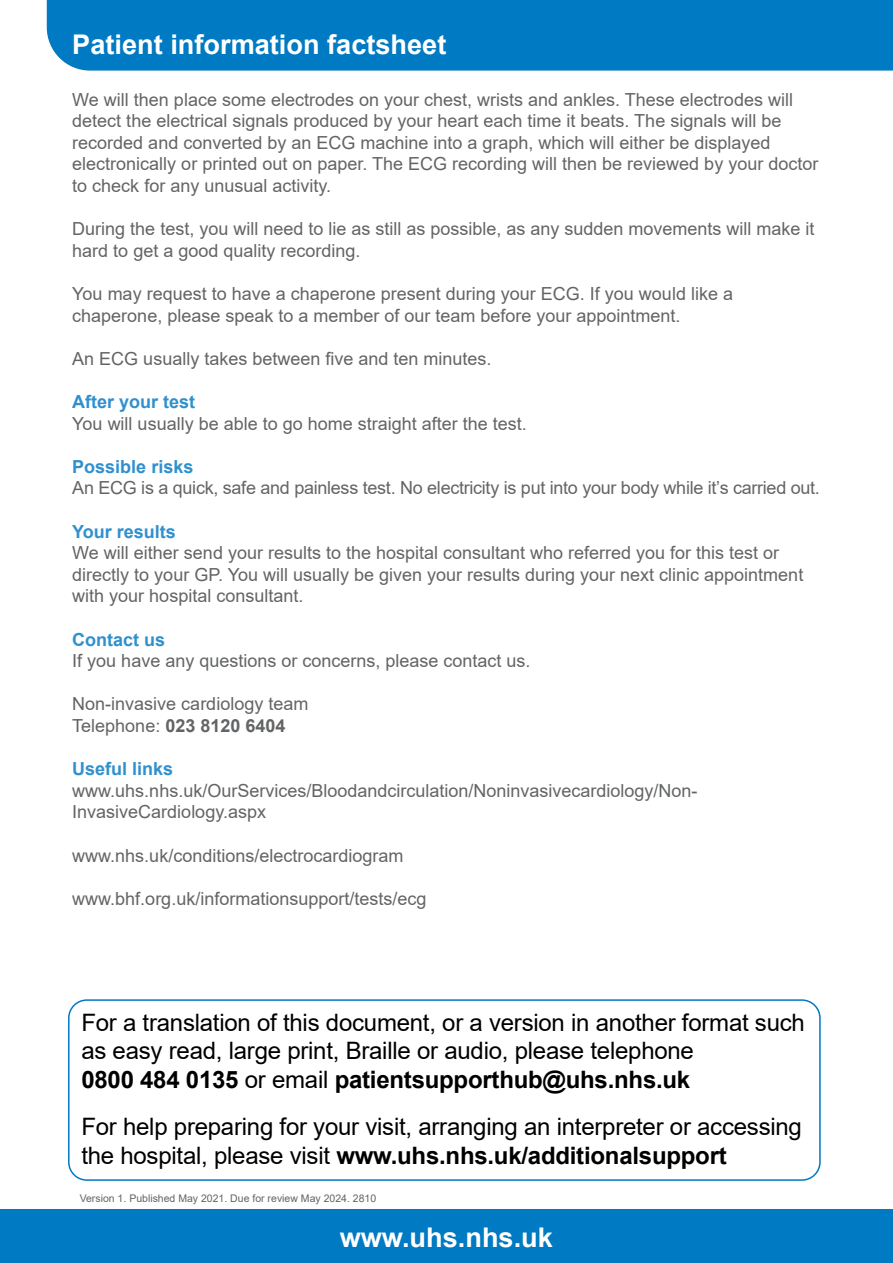
<style>
.page{position:relative;width:893px;height:1263px;background:#fff}
.page>*{position:absolute;margin:0;border:0;box-sizing:border-box;transform-origin:0 0}
.t1{font:700 27.15px "Arial";color:#fff}
.t2{font:24px/28.8px "Arial";letter-spacing:-.01em;color:#000}
.t3{font:18px/21.6px "Arial";color:#636466}
.t4{font:700 18px "Arial";color:#3090ce}
.t5{font:10.5px "Arial";color:#636466}
.s1{font-weight:700}
</style>
<div class="page">
<div style="left:0;top:1209px;width:893px;height:54px;background:#007ac2"></div>
<div style="left:46px;top:0;width:847px;height:71px;background:#007ac2"></div>
<div style="left:68px;top:999px;width:753px;height:182px;border:2px solid #0079c1;border-radius:18px"></div>
<h1 class="t1" style="left:72px;top:25px;width:376px">Patient information factsheet</h1>
<p class="t3" style="left:72px;top:88px;width:748px">We will then place some electrodes on your chest, wrists and ankles. These electrodes will detect the electrical signals produced by your heart each time it beats. The signals will be recorded and converted by an ECG machine into a graph, which will either be displayed electronically or printed out on paper. The ECG recording will then be reviewed by your doctor to check for any unusual activity.</p>
<p class="t3" style="left:72px;top:218px;width:744px">During the test, you will need to lie as still as possible, as any sudden movements will make it hard to get a good quality recording.</p>
<p class="t3" style="left:72px;top:283px;width:662px">You may request to have a chaperone present during your ECG. If you would like a chaperone, please speak to a member of our team before your appointment.</p>
<p class="t3" style="left:72px;top:348px;width:421px">An ECG usually takes between five and ten minutes.</p>
<p class="t4" style="left:72px;top:389px;width:125px">After your test</p>
<p class="t3" style="left:72px;top:412px;width:456px">You will usually be able to go home straight after the test.</p>
<p class="t4" style="left:72px;top:454px;width:123px">Possible risks</p>
<p class="t3" style="left:72px;top:477px;width:749px">An ECG is a quick, safe and painless test. No electricity is put into your body while it’s carried out.</p>
<p class="t4" style="left:72px;top:519px;width:105px">Your results</p>
<p class="t3" style="left:72px;top:542px;width:732px">We will either send your results to the hospital consultant who referred you for this test or directly to your GP. You will usually be given your results during your next clinic appointment with your hospital consultant.</p>
<p class="t4" style="left:72px;top:627px;width:95px">Contact us</p>
<p class="t3" style="left:72px;top:650px;width:460px">If you have any questions or concerns, please contact us.</p>
<p class="t3" style="left:72px;top:693px;width:238px">Non-invasive cardiology team<br>Telephone: <span class="s1">023 8120 6404</span></p>
<p class="t4" style="left:72px;top:756px;width:103px">Useful links</p>
<p class="t3" style="left:72px;top:780px;width:627px">www.uhs.nhs.uk/OurServices/Bloodandcirculation/Noninvasivecardiology/Non-<br>InvasiveCardiology.aspx</p>
<p class="t3" style="left:72px;top:844px;width:333px">www.nhs.uk/conditions/electrocardiogram</p>
<p class="t3" style="left:72px;top:888px;width:356px">www.bhf.org.uk/informationsupport/tests/ecg</p>
<h2 class="t2" style="left:81px;top:1008px;width:725px">For a translation of this document, or a version in another format such as easy read, large print, Braille or audio, please telephone<br><span class="s1">0800 484 0135</span> or email <span class="s1">patientsupporthub@uhs.nhs.uk</span></h2>
<h2 class="t2" style="left:81px;top:1112px;width:722px">For help preparing for your visit, arranging an interpreter or accessing the hospital, please visit <span class="s1">www.uhs.nhs.uk/additionalsupport</span></h2>
<p class="t5" style="left:80px;top:1190px;width:298px">Version 1. Published May 2021. Due for review May 2024. 2810</p>
<h1 class="t1" style="left:340px;top:1218px;width:215px">www.uhs.nhs.uk</h1>
</div>
